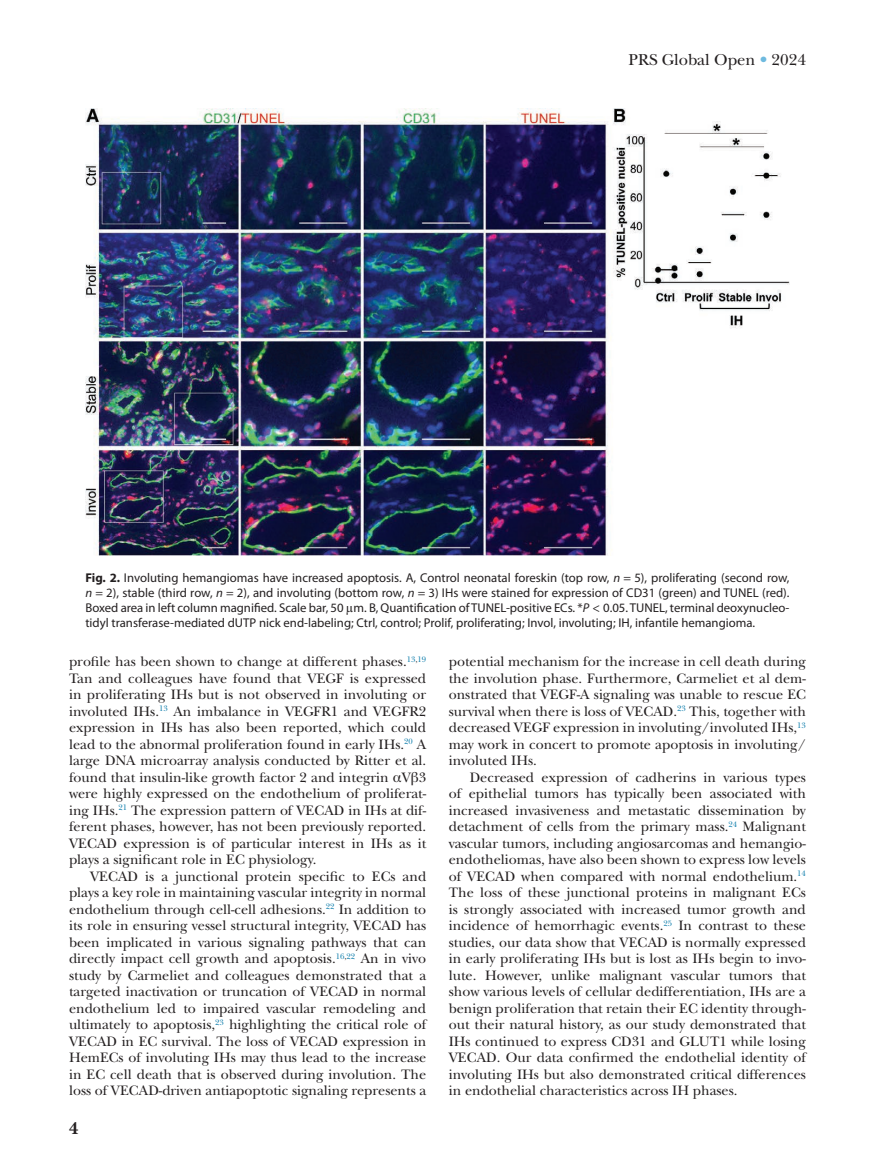
<style>
.page{position:relative;width:878px;height:1175px;background:#fff}
.page>*{position:absolute;margin:0;border:0;box-sizing:border-box;transform-origin:0 0}
.t1{font:700 18px "New Baskerville Std";color:#231f20}
.t2{font:16.5px "New Baskerville Std";color:#231f20}
.t3{font:14.25px/16.5px "New Baskerville Std";color:#231f20;text-align:justify}
.t4{font:12.75px/15px "Myriad Pro";color:#231f20}
.s1{color:#6ebadf}
.s2{font-weight:700}
.s3{font-style:italic}
.s4{font-family:"Gandhari Unicode"}
</style>
<div class="page">
<img style="left:85px;top:108px;width:704px;height:447px">
<p class="t2" style="left:628px;top:50px;width:179px">PRS Global Open <span class="s1">•</span> 2024</p>
<p class="t4" style="left:85px;top:569px;width:705px"><span class="s2">Fig. 2.</span> I nvoluting hemangiomas have increased apoptosis. A, Control neonatal foreskin (top row, <span class="s3">n</span> = 5), proliferating (second row, <span class="s3">n</span> = 2), stable (third row, <span class="s3">n</span> = 2), and involuting (bottom row, <span class="s3">n</span> = 3) IHs were stained for expression of CD31 (green) and TUNEL</p>
<p class="t4" style="left:85px;top:584px;width:705px;text-align:justify;text-indent:676px">(red).<br>Boxed area in left column magnified. Scale bar, 50 <span class="s4">μ</span>m. B, Quantification of TUNEL-positive ECs. *<span class="s3">P</span> &lt; 0.05. TUNEL, terminal deoxynucleo&shy;tidyl transferase-mediated dUTP nick end-labeling; Ctrl, control; Prolif, proliferating; I nvol, involuting; IH, infantile hemangioma.</p>
<p class="t3" style="left:69px;top:653px;width:359px">profile has been shown to change at different phases.<sup>13</sup><sup>,</sup><sup>19<br></sup>Tan and colleagues have found that VEGF is expressed in proliferating IHs but is not observed in involuting or involuted IHs.<sup>13</sup> An imbalance in VEGFR1 and VEGFR2 expression in IHs has also been reported, which could lead to the abnormal proliferation found in early IHs.<sup>20</sup> A large DNA microarray analysis conducted by Ritter et al. found that insulin-like growth factor 2 and integrin <span class="s4">α</span>V<span class="s4">β</span>3 were highly expressed on the endothelium of proliferat&shy;ing IHs.<sup>21</sup> The expression pattern of VECAD in IHs at dif&shy;ferent phases, however, has not been previously reported.<br>VECAD expression is of particular interest in IHs as it plays a significant role in EC physiology.</p>
<p class="t3" style="left:69px;top:868px;width:359px;text-indent:21px">VECAD is a junctional protein specific to ECs and plays a key role in maintaining vascular integrity in normal endothelium through cell-cell adhesions.<sup>22</sup> In addition to its role in ensuring vessel structural integrity, VECAD has been implicated in various signaling pathways that can directly impact cell growth and apoptosis.<sup>16</sup><sup>,</sup><sup>22</sup> An in vivo study by Carmeliet and colleagues demonstrated that a targeted inactivation or truncation of VECAD in normal endothelium led to impaired vascular remodeling and ultimately to apoptosis,<sup>23</sup> highlighting the critical role of VECAD in EC survival. The loss of VECAD expression in HemECs of involuting IHs may thus lead to the increase in EC cell death that is observed during involution. The loss of VECAD-driven antiapoptotic signaling represents a</p>
<p class="t1" style="left:69px;top:1118px;width:11px">4</p>
<p class="t3" style="left:448px;top:653px;width:359px">potential mechanism for the increase in cell death during the involution phase. Furthermore, Carmeliet et al dem&shy;onstrated that VEGF-A signaling was unable to rescue EC survival when there is loss of VECAD.<sup>23</sup> This, together with decreased VEGF expression in involuting/involuted IHs,<sup>13 </sup>may work in concert to promote apoptosis in involuting/ involuted IHs.</p>
<p class="t3" style="left:448px;top:769px;width:359px;text-indent:21px">Decreased expression of cadherins in various types of epithelial tumors has typically been associated with increased invasiveness and metastatic dissemination by detachment of cells from the primary mass.<sup>24</sup> Malignant vascular tumors, including angiosarcomas and hemangio&shy;endotheliomas, have also been shown to express low levels of VECAD when compared with normal endothelium.<sup>14<br></sup>The loss of these junctional proteins in malignant ECs is strongly associated with increased tumor growth and incidence of hemorrhagic events.<sup>25</sup> In contrast to these studies, our data show that VECAD is normally expressed in early proliferating IHs but is lost as IHs begin to invo&shy;lute. However, unlike malignant vascular tumors that show various levels of cellular dedifferentiation, IHs are a benign proliferation that retain their EC identity through&shy;out their natural history, as our study demonstrated that IHs continued to express CD31 and GLUT1 while losing VECAD. Our data confirmed the endothelial identity of involuting IHs but also demonstrated critical differences in endothelial characteristics across IH phases.</p>
</div>
